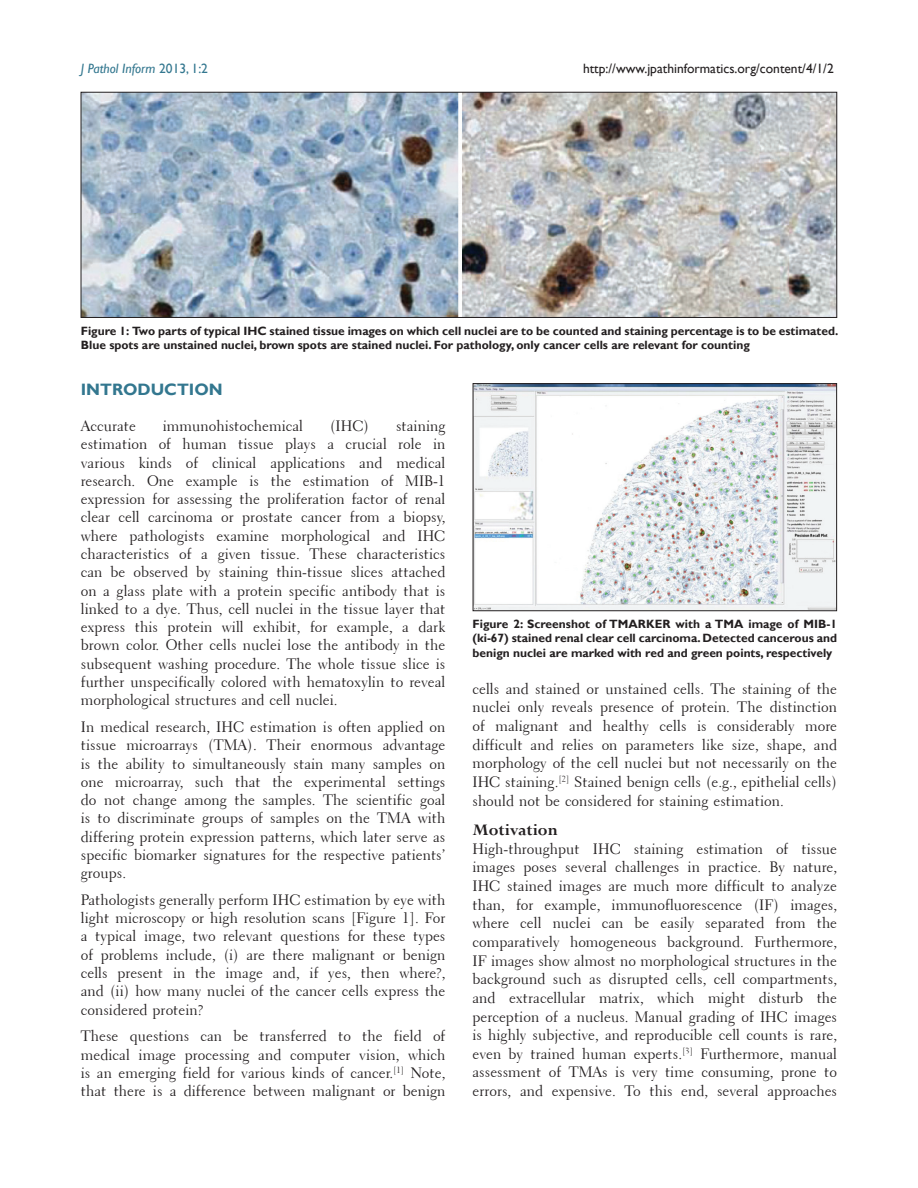
<style>
.page{position:relative;width:918px;height:1188px;background:#fff}
.page>*{position:absolute;margin:0;border:0;box-sizing:border-box;transform-origin:0 0}
.t1{font:700 18px "Perpetua";color:#231f20}
.t2{font:700 16.5px "Gill Sans";color:#33778f}
.TX{font:15px/18.3px "Transitional 521 BT Roman A";color:#231f20;text-align:justify}
.t3{font:13.5px "Gill Sans";color:#231f20}
.t4{font:italic 13.5px "Gill Sans";color:#33778f}
.FGC{font:700 12px/14.4px "Gill Sans";color:#231f20}
.s1{font-style:normal}
</style>
<div class="page">
<img style="left:83px;top:94px;width:752px;height:222px">
<div style="left:81px;top:92px;width:756px;height:226px;border:1px solid #231f20"></div>
<img style="left:475px;top:385px;width:360px;height:224px">
<div style="left:473px;top:383px;width:364px;height:228px;border:1px solid #231f20"></div>
<p class="t4" style="left:81px;top:61px;width:129px">J Pathol Inform <span class="s1">2013, 1:2</span></p>
<p class="t3" style="left:583px;top:61px;width:252px">http://www.jpathinformatics.org/content/4/1/2</p>
<p class="FGC" style="left:81px;top:324px;width:759px">Figure 1: Two parts of typical IHC stained tissue images on which cell nuclei are to be counted and staining percentage is to be estimated.<br>Blue spots are unstained nuclei, brown spots are stained nuclei. For pathology, only cancer cells are relevant for counting</p>
<h1 class="t2" style="left:81px;top:379px;width:143px">INTRODUCTION</h1>
<p class="TX" style="left:81px;top:417px;width:57px">Accurate</p>
<p class="TX" style="left:163px;top:417px;width:142px">immunohistochemical</p>
<p class="TX" style="left:330px;top:417px;width:41px">(IHC)</p>
<p class="TX" style="left:81px;top:417px;width:366px;text-indent:315px">staining estimation of human tissue plays a crucial role in various kinds of clinical applications and medical research. One example is the estimation of MIB‑1 expression for assessing the proliferation factor of renal clear cell carcinoma or prostate cancer from a biopsy, where pathologists examine morphological and IHC characteristics of a given tissue. These characteristics can be observed by staining thin‑tissue slices attached on a glass plate with a protein specific antibody that is linked to a dye. Thus, cell nuclei in the tissue layer that express this protein will exhibit, for example, a dark brown color. Other cells nuclei lose the antibody in the subsequent washing procedure. The whole tissue slice is further unspecifically colored with hematoxylin to reveal morphological structures and cell nuclei.</p>
<p class="TX" style="left:81px;top:718px;width:366px">In medical research, IHC estimation is often applied on tissue microarrays (TMA). Their enormous advantage is the ability to simultaneously stain many samples on one microarray, such that the experimental settings do not change among the samples. The scientific goal is to discriminate groups of samples on the TMA with differing protein expression patterns, which later serve as specific biomarker signatures for the respective patients’ groups.</p>
<p class="TX" style="left:81px;top:891px;width:366px">Pathologists generally perform IHC estimation by eye with light microscopy or high resolution scans [Figure 1]. For a typical image, two relevant questions for these types of problems include, (i) are there malignant or benign cells present in the image and, if yes, then where?, and (ii) how many nuclei of the cancer cells express the considered protein?</p>
<p class="TX" style="left:81px;top:1027px;width:366px">These questions can be transferred to the field of medical image processing and computer vision, which is an emerging field for various kinds of cancer.<sup>[1]</sup> Note, that there is a difference between malignant or benign</p>
<p class="FGC" style="left:473px;top:617px;width:366px;text-align:justify">Figure 2: Screenshot of TMARKER with a TMA image of MIB-1 (ki-67) stained renal clear cell carcinoma. Detected cancerous and benign nuclei are marked with red and green points, respectively</p>
<p class="TX" style="left:472px;top:679px;width:366px">cells and stained or unstained cells. The staining of the nuclei only reveals presence of protein. The distinction of malignant and healthy cells is considerably more difficult and relies on parameters like size, shape, and morphology of the cell nuclei but not necessarily on the IHC staining.<sup>[2]</sup> Stained benign cells (e.g., epithelial cells) should not be considered for staining estimation.</p>
<h2 class="t1" style="left:472px;top:818px;width:87px">Motivation</h2>
<p class="TX" style="left:472px;top:839px;width:366px">High‑throughput IHC staining estimation of tissue images poses several challenges in practice. By nature, IHC stained images are much more difficult to analyze than, for example, immunofluorescence (IF) images, where cell nuclei can be easily separated from the comparatively homogeneous background. Furthermore, IF images show almost no morphological structures in the background such as disrupted cells, cell compartments, and extracellular matrix, which might disturb the perception of a nucleus. Manual grading of IHC images is highly subjective, and reproducible cell counts is rare, even by trained human experts.<sup>[3]</sup> Furthermore, manual assessment of TMAs is very time consuming, prone to errors, and expensive. To this end, several approaches</p>
</div>
